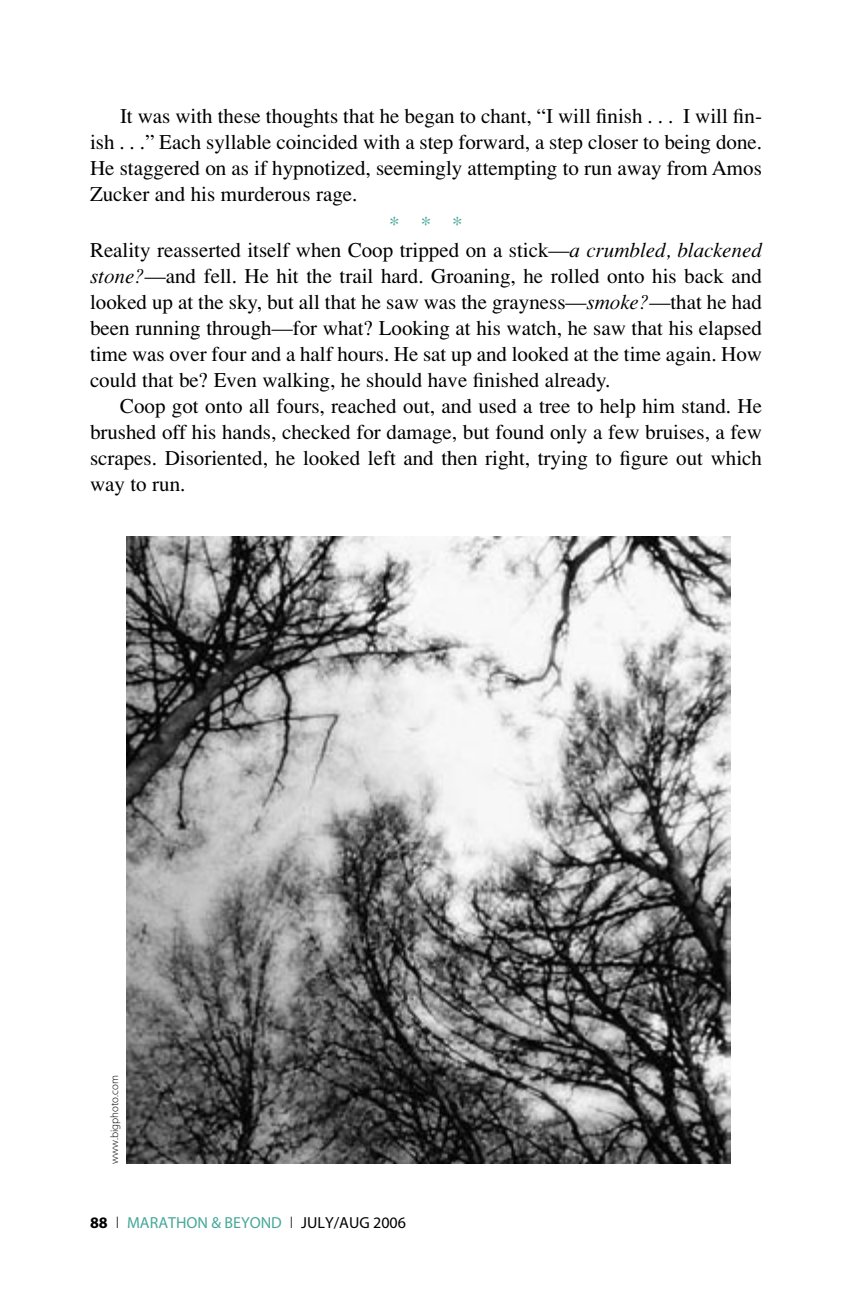
<style>
.page{position:relative;width:864px;height:1296px;background:#fff}
.page>*{position:absolute;margin:0;border:0;box-sizing:border-box;transform-origin:0 0}
.t1{font:21px/26px "Times";color:#000;text-align:justify}
.t2{font:16px "Myriad MM 400 600";color:#46a79a}
.t3{font:11px "Myriad MM 215 600";color:#000}
.s1{color:#46a79a}
.s2{font-style:italic}
.s3{font-family:"Myriad MM 700 600";color:#000}
.s4{font-family:"Myriad MM 215 600";color:#000}
.s5{color:#000}
</style>
<div class="page">
<img style="left:126px;top:536px;width:604px;height:628px">
<p class="t1" style="left:90px;top:103px;width:674px;text-indent:30px">It was with these thoughts that he began to chant, “I will finish . . . I will fin&shy;ish . . .” Each syllable coincided with a step forward, a step closer to being done.<br>He staggered on as if hypnotized, seemingly attempting to run away from Amos Zucker and his murderous rage.</p>
<p class="t1" style="left:90px;top:211px;width:674px;text-align:left;text-indent:299px"><span class="s1">* * *<br></span>Reality reasserted itself when Coop tripped on a stick—<span class="s2">a crumbled, blackened stone?</span>—and fell. He hit the trail hard. Groaning, he rolled onto his back and looked up at the sky, but all that he saw was the grayness—<span class="s2">smoke?</span>—that he had been running through—for what? Looking at his watch, he saw that his elapsed time was over four and a half hours. He sat up and looked at the time again. How could that be? Even walking, he should have finished already.</p>
<p class="t1" style="left:90px;top:393px;width:674px;text-indent:30px">Coop got onto all fours, reached out, and used a tree to help him stand. He brushed off his hands, checked for damage, but found only a few bruises, a few scrapes. Disoriented, he looked left and then right, trying to figure out which way to run.</p>
<p class="t3" style="left:109px;top:1164px;width:90px;rotate:-90deg">www.bigphoto.com</p>
<p class="t2" style="left:90px;top:1214px;width:317px"><span class="s3">88</span> <span class="s4">l</span> MARATHON &amp; BEYOND <span class="s4">l</span> <span class="s5">JULY/AUG 2006</span></p>
</div>
